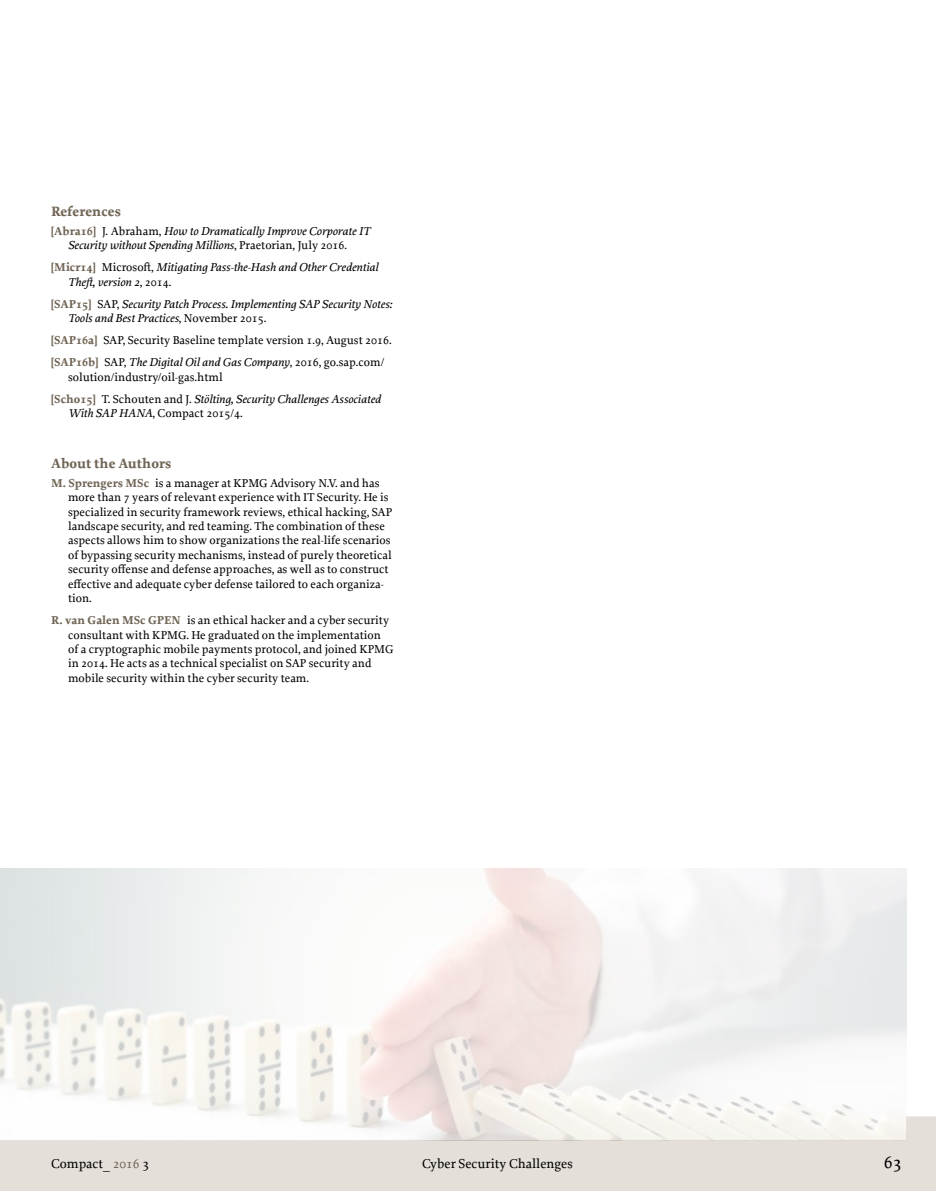
<style>
.page{position:relative;width:936px;height:1191px;background:#fff}
.page>*{position:absolute;margin:0;border:0;box-sizing:border-box;transform-origin:0 0}
.t1{font:500 18px "Proforma";color:#000}
.t2{font:700 14.25px "Proforma";color:#716556}
.t3{font:500 13.5px "Proforma";color:#000}
.t4{font:500 12px/14.4px "Proforma";color:#000}
.t5{font:italic 500 12px/14.4px "Proforma";color:#000}
.s1{font-weight:700;font-style:normal;color:#716556}
.s2{font-style:normal}
.s3{font-weight:700;color:#716556}
.s4{font-style:italic}
.s5{color:#716556}
</style>
<div class="page">
<div style="left:0;top:1116px;width:935px;height:75px;background:#e4dfd9"></div>
<img style="left:0;top:868px;width:906px;height:272px">
<p class="t2" style="left:51px;top:202px;width:71px">References</p>
<p class="t5" style="left:51px;top:223px;width:320px;text-align:center"><span class="s1">[Abra16]</span> <span class="s2">J. Abraham,</span> How to Dramatically Improve Corporate IT<br>Security without Spending Millions<span class="s2">, Praetorian, July 2016.</span></p>
<p class="t5" style="left:68px;top:260px;width:312px;text-indent:-17px"><span class="s1">[Micr14]</span> <span class="s2">Microsoft,</span> Mitigating Pass-the-Hash and Other Credential<br>Theft, version 2<span class="s2">, 2014.</span></p>
<p class="t5" style="left:68px;top:296px;width:325px;text-indent:-17px"><span class="s1">[SAP15]</span> <span class="s2">SAP,</span> Security Patch Process. Implementing SAP Security Notes:<br>Tools and Best Practices<span class="s2">, November 2015.</span></p>
<p class="t4" style="left:51px;top:329px;width:342px;line-height:22px"><span class="s3">[SAP16a]</span> SAP, Security Baseline template version 1.9, August 2016. <span class="s3">[SAP16b]</span> SAP, <span class="s4">The Digital Oil and Gas Company</span>, 2016, go.sap.com/</p>
<p class="t4" style="left:51px;top:365px;width:331px;line-height:22px;text-indent:17px">solution/industry/oil-gas.html<br><span class="s3">[Scho15]</span> T. Schouten and J. <span class="s4">Stölting, Security Challenges Associated</span></p>
<p class="t4" style="left:68px;top:406px;width:176px"><span class="s4">With SAP HANA</span>, Compact 2015/4.</p>
<p class="t2" style="left:51px;top:454px;width:122px">About the Authors</p>
<p class="t4" style="left:68px;top:475px;width:325px;text-indent:-17px"><span class="s3">M. Sprengers MSc</span> is a manager at KPMG Advisory N.V. and has more than 7 years of relevant experience with IT Security. He is specialized in security framework reviews, ethical hacking, SAP landscape security, and red teaming. The combination of these aspects allows him to show organizations the real-life scenarios of bypassing security mechanisms, instead of purely theoretical security offense and defense approaches, as well as to construct effective and adequate cyber defense tailored to each organiza&shy;tion.</p>
<p class="t4" style="left:68px;top:613px;width:327px;text-indent:-17px"><span class="s3">R. van Galen MSc GPEN</span> is an ethical hacker and a cyber security consultant with KPMG. He graduated on the implementation of a cryptographic mobile payments protocol, and joined KPMG in 2014. He acts as a technical specialist on SAP security and mobile security within the cyber security team.</p>
<p class="t3" style="left:51px;top:1155px;width:100px">Compact_ <span class="s5">2016</span> 3</p>
<p class="t3" style="left:422px;top:1155px;width:152px">Cyber Security Challenges</p>
<h1 class="t1" style="left:883px;top:1151px;width:19px">63</h1>
</div>
